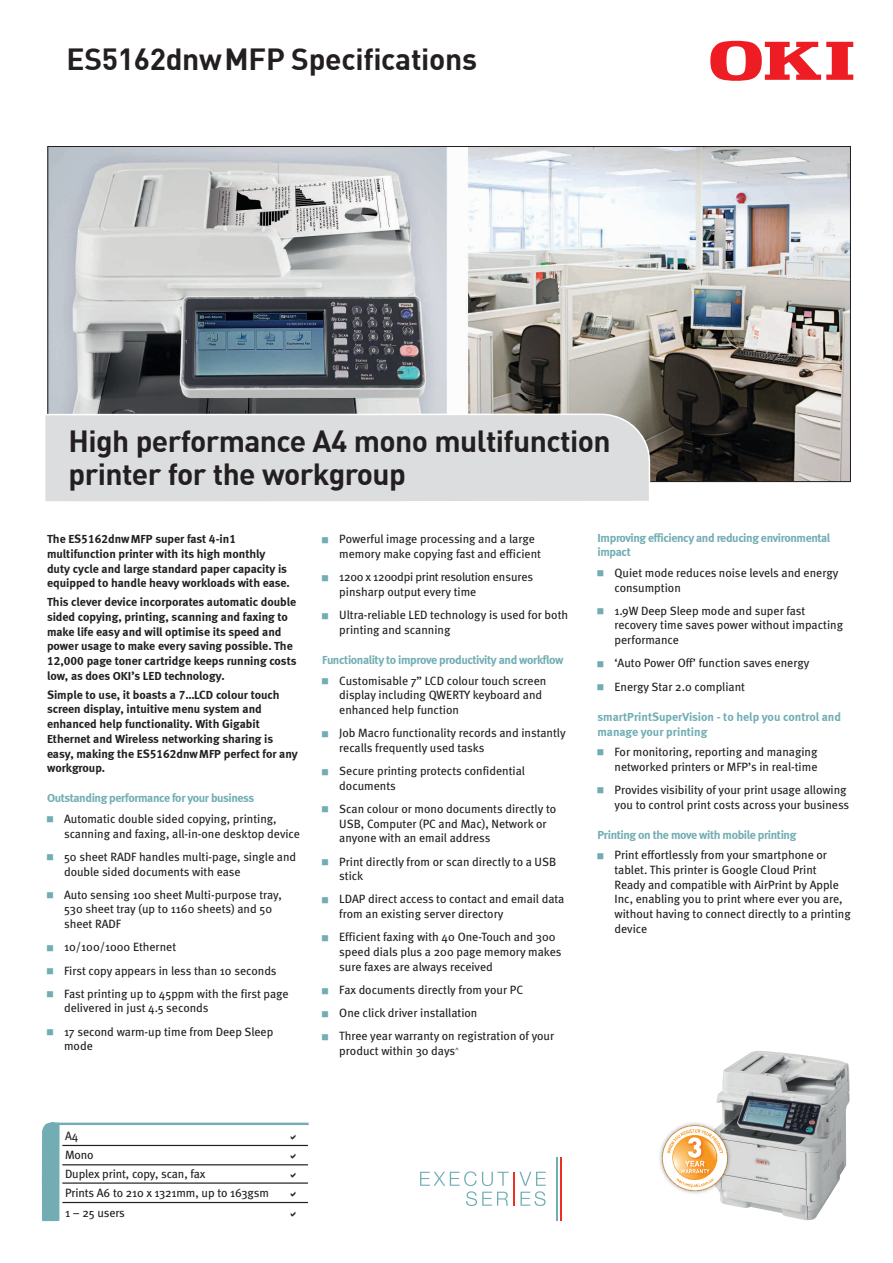
<style>
.page{position:relative;width:893px;height:1263px;background:#fff}
.page>*{position:absolute;margin:0;border:0;box-sizing:border-box;transform-origin:0 0}
.t1{font:700 30px/33px "DIN";letter-spacing:-.02em;color:#231f20}
.t2{font:12px/14.7px "Meta";color:#231f20}
.t3{font:12px/14.7px "Meta Bold LF";color:#231f20}
.t4{font:12px/14.7px "Meta Bold LF";letter-spacing:-.03em;color:#71adb3}
.t5{font:12px/14.7px "Meta Bold LF";color:#71adb3}
</style>
<div class="page">
<img style="left:49px;top:148px;width:800px;height:332px">
<svg style="left:710px;top:41px;width:143px;height:40px"></svg>
<div style="left:45px;top:413px;width:606px;height:89px;background:#dcdddf"></div>
<hr style="left:50px;top:1123px;width:259px;height:2px;background:#71adb3">
<hr style="left:62px;top:1145px;width:246px;height:1px;background:#231f20">
<hr style="left:62px;top:1164px;width:246px;height:1px;background:#231f20">
<hr style="left:62px;top:1182px;width:246px;height:2px;background:#231f20">
<hr style="left:62px;top:1202px;width:246px;height:1px;background:#231f20">
<img style="left:716px;top:1051px;width:133px;height:169px">
<svg style="left:420px;top:1157px;width:142px;height:64px"></svg>
<img style="left:659px;top:1120px;width:74px;height:76px">
<svg style="left:41px;top:1122px;width:19px;height:100px;background:#7fb5ba"></svg>
<h1 class="t1" style="left:66px;top:41px;width:412px">ES5162dnwMFP Specifications</h1>
<h1 class="t1" style="left:69px;top:423px;width:544px">High performance A4 mono multifunction printer for the workgroup</h1>
<p class="t3" style="left:47px;top:531px;width:244px">The ES5162dnwMFP super fast 4-in1 multifunction printer with its high monthly duty cycle and large standard paper capacity is equipped to handle heavy workloads with ease.</p>
<p class="t3" style="left:47px;top:595px;width:251px">This clever device incorporates automatic double sided copying, printing, scanning and faxing to make life easy and will optimise its speed and power usage to make every saving possible. The 12,000 page toner cartridge keeps running costs low, as does OKI’s LED technology.</p>
<p class="t3" style="left:47px;top:687px;width:252px">Simple to use, it boasts a 7”LCD colour touch screen display, intuitive menu system and enhanced help functionality. With Gigabit Ethernet and Wireless networking sharing is easy, making the ES5162dnwMFP perfect for any workgroup.</p>
<p class="t4" style="left:47px;top:791px;width:209px">Outstanding performance for your business</p>
<p class="t2" style="left:64px;top:811px;width:237px">Automatic double sided copying, printing, scanning and faxing, all-in-one desktop device</p>
<p class="t2" style="left:64px;top:849px;width:234px">50 sheet RADF handles multi-page, single and double sided documents with ease</p>
<p class="t2" style="left:64px;top:887px;width:219px">Auto sensing 100 sheet Multi-purpose tray,<br>530 sheet tray (up to 1160 sheets) and 50 sheet RADF</p>
<p class="t2" style="left:64px;top:935px;width:226px;line-height:23.2px">10/100/1000 Ethernet<br>First copy appears in less than 10 seconds<br>Fast printing up to 45ppm with the first page</p>
<p class="t2" style="left:64px;top:996px;width:211px;line-height:23.2px">delivered in just 4.5 seconds<br>17 second warm-up time from Deep Sleep</p>
<p class="t2" style="left:64px;top:1039px;width:30px">mode</p>
<p class="t2" style="left:339px;top:532px;width:203px">Powerful image processing and a large memory make copying fast and efficient</p>
<p class="t2" style="left:339px;top:570px;width:195px">1200 x 1200dpi print resolution ensures pinsharp output every time</p>
<p class="t2" style="left:339px;top:607px;width:230px">Ultra-reliable LED technology is used for both printing and scanning</p>
<p class="t4" style="left:322px;top:652px;width:243px">Functionality to improve productivity and workflow</p>
<p class="t2" style="left:339px;top:673px;width:208px">Customisable 7” LCD colour touch screen display including QWERTY keyboard and enhanced help function</p>
<p class="t2" style="left:339px;top:725px;width:228px">Job Macro functionality records and instantly recalls frequently used tasks</p>
<p class="t2" style="left:339px;top:763px;width:187px">Secure printing protects confidential documents</p>
<p class="t2" style="left:339px;top:801px;width:218px">Scan colour or mono documents directly to<br>USB, Computer (PC and Mac), Network or anyone with an email address</p>
<p class="t2" style="left:339px;top:854px;width:219px">Print directly from or scan directly to a USB stick</p>
<p class="t2" style="left:339px;top:892px;width:227px">LDAP direct access to contact and email data from an existing server directory</p>
<p class="t2" style="left:339px;top:930px;width:224px">Efficient faxing with 40 One-Touch and 300 speed dials plus a 200 page memory makes sure faxes are always received</p>
<p class="t2" style="left:339px;top:978px;width:216px;line-height:23.2px">Fax documents directly from your PC<br>One click driver installation<br>Three year warranty on registration of your</p>
<p class="t2" style="left:339px;top:1043px;width:121px">product within 30 days<sup>^</sup></p>
<p class="t2" style="left:65px;top:1126px;width:205px;line-height:19.2px">A4<br>Mono<br>Duplex print, copy, scan, fax<br>Prints A6 to 210 x 1321mm, up to 163gsm<br>1 – 25 users</p>
<p class="t4" style="left:597px;top:530px;width:234px">Improving efficiency and reducing environmental impact</p>
<p class="t2" style="left:614px;top:565px;width:225px">Quiet mode reduces noise levels and energy consumption</p>
<p class="t2" style="left:614px;top:603px;width:230px">1.9W Deep Sleep mode and super fast recovery time saves power without impacting performance</p>
<p class="t2" style="left:614px;top:651px;width:196px;line-height:23.2px">‘Auto Power Off’ function saves energy<br>Energy Star 2.0 compliant</p>
<p class="t5" style="left:597px;top:709px;width:245px">smartPrintSuperVision - to help you control and manage your printing</p>
<p class="t2" style="left:614px;top:744px;width:204px">For monitoring, reporting and managing networked printers or MFP’s in real-time</p>
<p class="t2" style="left:614px;top:782px;width:236px">Provides visibility of your print usage allowing you to control print costs across your business</p>
<p class="t4" style="left:597px;top:827px;width:200px">Printing on the move with mobile printing</p>
<p class="t2" style="left:614px;top:847px;width:238px">Print effortlessly from your smartphone or tablet. This printer is Google Cloud Print<br>Ready and compatible with AirPrint by Apple Inc, enabling you to print where ever you are, without having to connect directly to a printing device</p>
</div>
